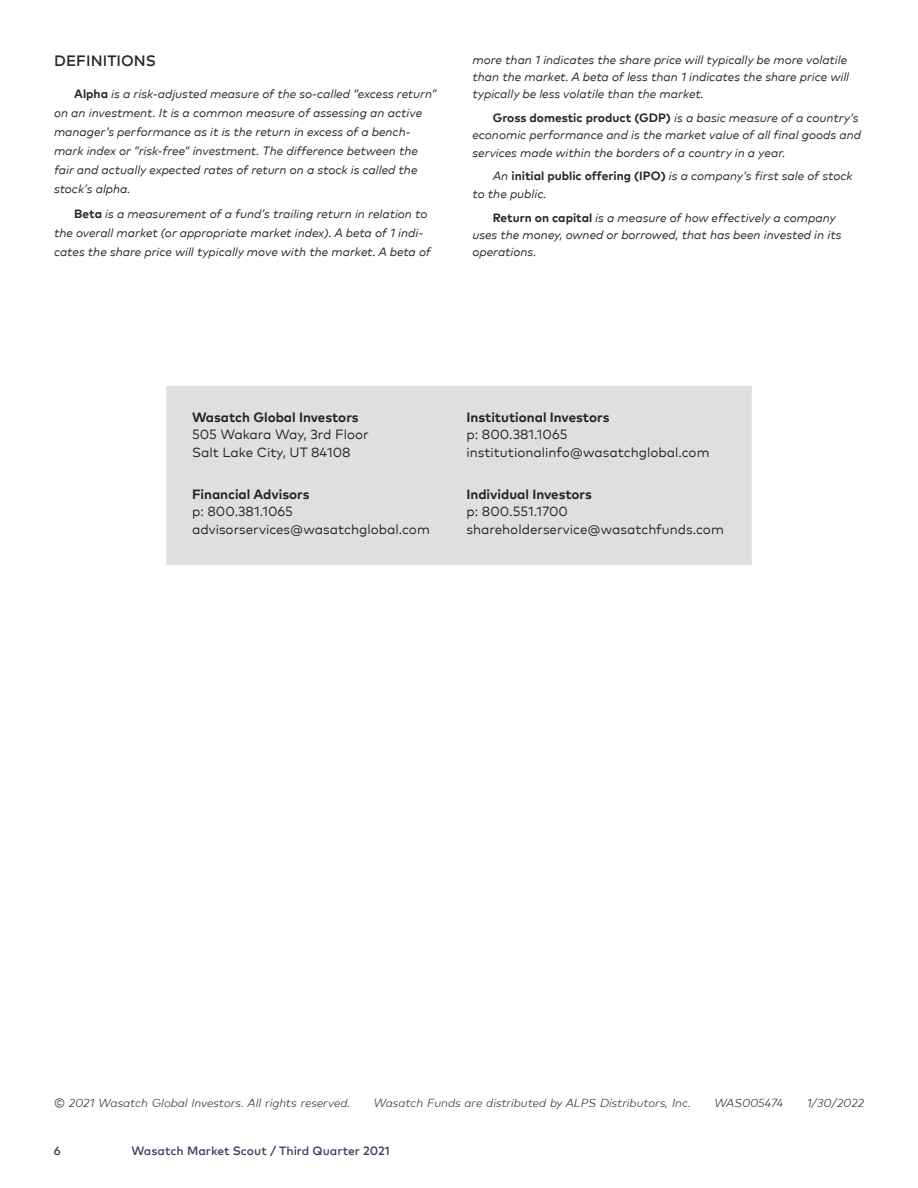
<style>
.page{position:relative;width:918px;height:1188px;background:#fff}
.page>*{position:absolute;margin:0;border:0;box-sizing:border-box;transform-origin:0 0}
.t1{font:500 15px "Mark Pro";letter-spacing:.005em;color:#23272a}
.t2{font:13.35px/17.2px "Mark Pro";color:#23272a}
.t3{font:700 13.35px "Mark Pro";color:#23272a}
.t4{font:italic 12px/18.9px "Mark Pro";color:#23272a}
.t5{font:500 12px "Mark Pro";color:#33415b}
.t6{font:italic 300 11.7px "Mark Pro";color:#23272a}
.s1{font-weight:700;font-style:normal}
.s2{font-style:normal}
</style>
<div class="page">
<div style="left:166px;top:386px;width:586px;height:179px;background:#dedfdf"></div>
<p class="t1" style="left:54px;top:49px;width:104px">DEFINITIONS</p>
<p class="t4" style="left:54px;top:84px;width:384px;text-indent:20px"><span class="s1">Alpha</span> is a risk-adjusted measure of the so-called “excess return” on an investment. It is a common measure of assessing an active manager’s performance as it is the return in excess of a bench&shy;mark index or “risk-free” investment. The difference between the fair and actually expected rates of return on a stock is called the stock’s alpha.</p>
<p class="t4" style="left:54px;top:204px;width:378px;text-indent:20px"><span class="s1">Beta</span> is a measurement of a fund’s trailing return in relation to the overall market (or appropriate market index). A beta of 1 indi&shy;cates the share price will typically move with the market. A beta of</p>
<p class="t4" style="left:473px;top:50px;width:378px;line-height:17.4px">more than 1 indicates the share price will typically be more volatile than the market. A beta of less than 1 indicates the share price will typically be less volatile than the market.</p>
<p class="t4" style="left:472px;top:108px;width:390px;line-height:17.4px;text-indent:20px"><span class="s1">Gross domestic product (GDP)</span> is a basic measure of a country’s economic performance and is the market value of all final goods and services made within the borders of a country in a year.</p>
<p class="t4" style="left:472px;top:167px;width:382px;line-height:17.4px;text-indent:20px">An <span class="s1">initial public offering (IPO)</span> is a company’s first sale of stock to the public.</p>
<p class="t4" style="left:472px;top:208px;width:371px;line-height:17.4px;text-indent:20px"><span class="s1">Return on capital</span> is a measure of how effectively a company uses the money, owned or borrowed, that has been invested in its operations.</p>
<p class="t3" style="left:192px;top:407px;width:168px">Wasatch Global Investors</p>
<p class="t2" style="left:192px;top:425px;width:178px">505 Wakara Way, 3rd Floor<br>Salt Lake City, UT 84108</p>
<p class="t3" style="left:192px;top:484px;width:119px">Financial Advisors</p>
<p class="t2" style="left:192px;top:502px;width:239px">p: 800.381.1065 advisorservices@wasatchglobal.com</p>
<p class="t3" style="left:467px;top:407px;width:144px">Institutional Investors</p>
<p class="t2" style="left:467px;top:425px;width:245px">p: 800.381.1065 institutionalinfo@wasatchglobal.com</p>
<p class="t3" style="left:467px;top:484px;width:127px">Individual Investors</p>
<p class="t2" style="left:467px;top:502px;width:259px">p: 800.551.1700 shareholderservice@wasatchfunds.com</p>
<p class="t6" style="left:54px;top:1094px;width:298px"><span class="s2">©</span> 2021 Wasatch Global Investors. All rights reserved.</p>
<p class="t6" style="left:373px;top:1094px;width:319px">Wasatch Funds are distributed by ALPS Distributors, Inc.</p>
<p class="t6" style="left:714px;top:1094px;width:71px">WAS005474</p>
<p class="t6" style="left:807px;top:1094px;width:59px">1/30/2022</p>
<p class="t5" style="left:54px;top:1142px;width:9px">6</p>
<p class="t5" style="left:132px;top:1142px;width:260px">Wasatch Market Scout / Third Quarter 2021</p>
</div>
